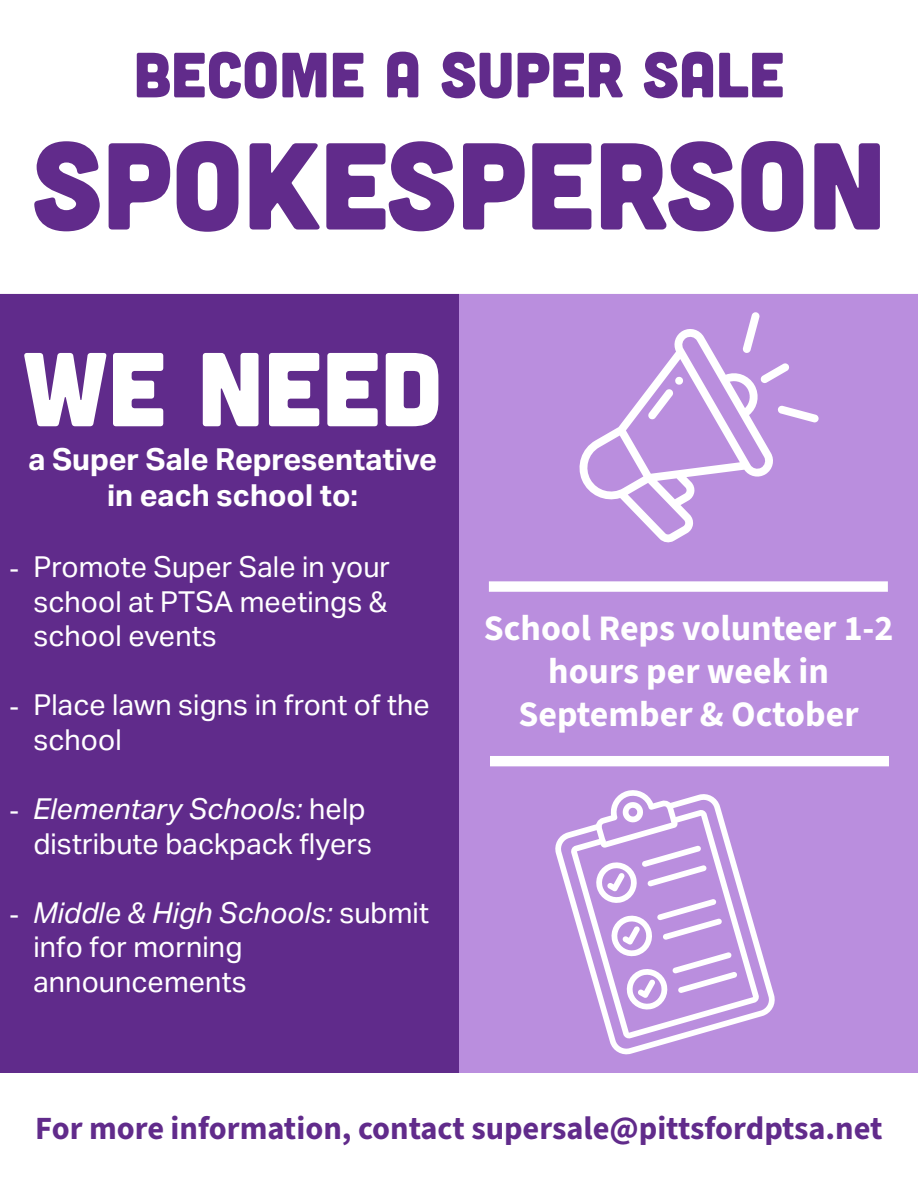
<style>
.page{position:relative;width:918px;height:1188px;background:#602b8b}
.page>*{position:absolute;margin:0;border:0;box-sizing:border-box;transform-origin:0 0}
.t1{font:123.3px "Cubano";color:#612b8b}
.t2{font:104.7px "Cubano";color:#fff}
.t3{font:63.75px "Cubano";color:#612b8b}
.t4{font:700 36px/43px "Source Sans 3";color:#fff;text-align:center}
.t5{font:700 32.4px "Source Sans 3";color:#612b8b}
.t6{font:700 30.3px/36.3px "Aktiv Grotesk";color:#fff;text-align:center}
.t7{font:28.8px/34.5px "Aktiv Grotesk";color:#fff}
.s1{font-family:"Times New Roman"}
.s2{font-style:italic}
</style>
<div class="page">
<div style="left:459px;top:294px;width:459px;height:779px;background:#ba8ede"></div>
<div style="left:0;top:0;width:918px;height:294px;background:#fff"></div>
<div style="left:0;top:1073px;width:918px;height:115px;background:#fff"></div>
<svg style="left:576px;top:312px;width:243px;height:231px;background:#c49fe3"></svg>
<svg style="left:675px;top:376px;width:9px;height:9px"></svg>
<div style="left:489px;top:581px;width:399px;height:11px;background:#fff"></div>
<div style="left:490px;top:756px;width:399px;height:10px;background:#fff"></div>
<svg style="left:553px;top:792px;width:224px;height:264px;background:#c098e1"></svg>
<svg style="left:570px;top:788px;width:189px;height:251px;background:#cbaae6"></svg>
<h3 class="t3" style="left:134px;top:34px;width:652px">BECOME A SUPER SALE</h3>
<h1 class="t1" style="left:32px;top:107px;width:856px">SPOKESPERSON</h1>
<h2 class="t2" style="left:23px;top:323px;width:421px">WE NEED</h2>
<p class="t6" style="left:29px;top:441px;width:410px">a Super Sale Representative in each school to:</p>
<p class="t7" style="left:33px;top:550px;width:358px;text-align:justify;text-indent:-24px"><span class="s1">-</span> Promote Super Sale in your school at PTSA meetings &amp; school events</p>
<p class="t7" style="left:33px;top:688px;width:398px;text-indent:-24px"><span class="s1">-</span> Place lawn signs in front of the school</p>
<p class="t7" style="left:9px;top:792px;width:364px;text-align:right"><span class="s1">-</span> <span class="s2">Elementary Schools:</span> help distribute backpack flyers</p>
<p class="t7" style="left:33px;top:895px;width:397px;text-indent:-24px"><span class="s1">-</span> <span class="s2">Middle &amp; High Schools:</span> submit info for morning announcements</p>
<p class="t4" style="left:484px;top:606px;width:411px">School Reps volunteer 1-2 hours per week in<br>September &amp; October</p>
<p class="t5" style="left:35px;top:1107px;width:849px">For more information, contact supersale@pittsfordptsa.net</p>
</div>
